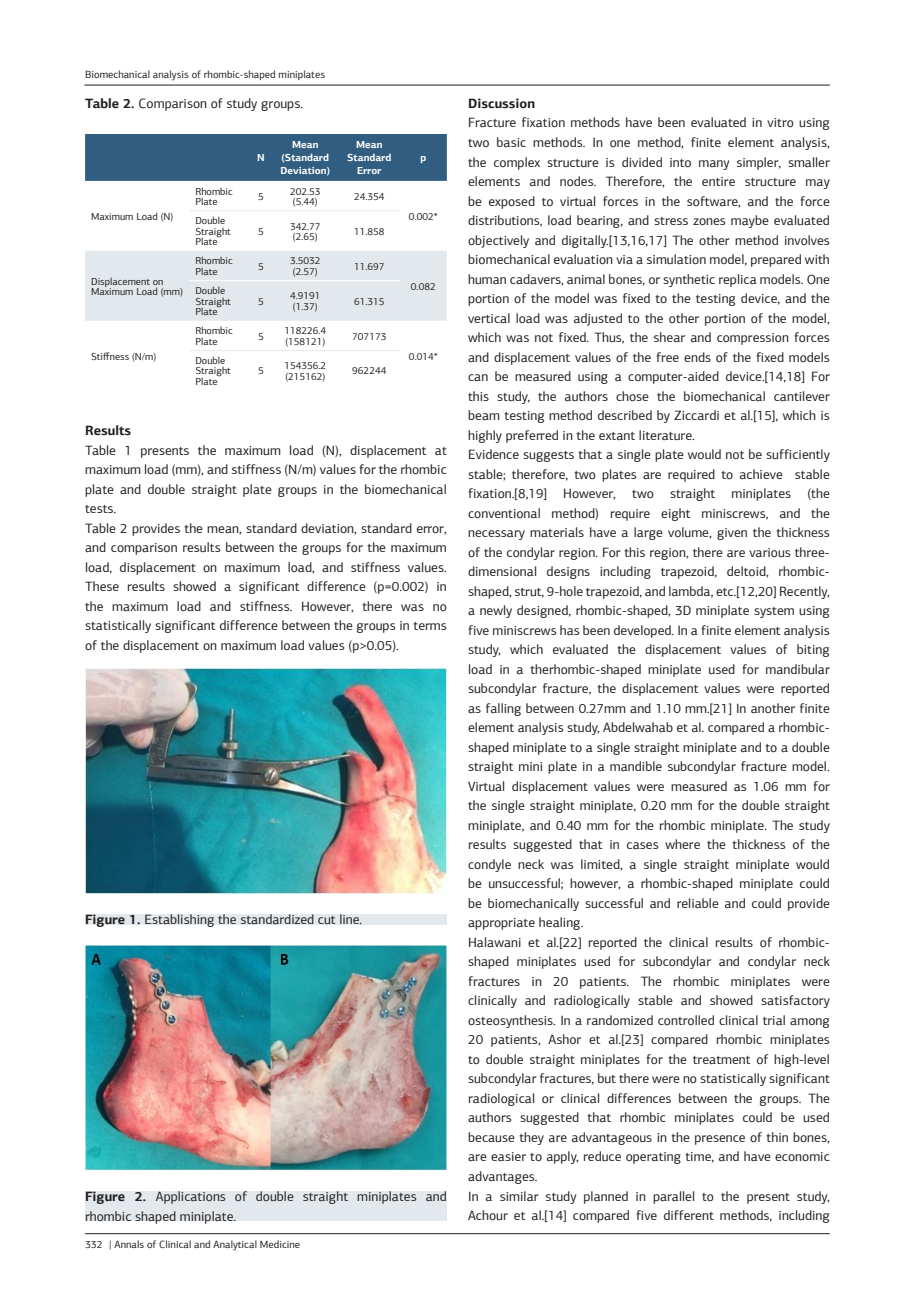
<style>
.page{position:relative;width:915px;height:1306px;background:#fff}
.page>*{position:absolute;margin:0;border:0;box-sizing:border-box;transform-origin:0 0}
.t1{font:13.5px/19.5px "PF Agora Sans Pro";color:#231f20;text-align:justify}
.t2{font:700 13.5px "PF Agora Sans Pro";color:#231f20}
.t3{font:10.5px "PF Agora Sans Pro";color:#231f20}
.t4{font:10.2px/10.2px "PF Agora Sans Pro";color:#231f20}
.t5{font:700 10.2px/13.2px "PF Agora Sans Pro";color:#fff;text-align:center}
.s1{font-weight:700}
</style>
<div class="page">
<hr style="left:85px;top:1233px;width:744px;height:1px;background:#231f20">
<hr style="left:84px;top:85px;width:745px;height:1px;background:#231f20">
<div style="left:85px;top:1191px;width:361px;height:29px;background:#e2e8eb"></div>
<div style="left:85px;top:134px;width:361px;height:47px;background:#315e80"></div>
<div style="left:85px;top:251px;width:361px;height:70px;background:#e2e8eb"></div>
<hr style="left:272px;top:280px;width:66px;height:1px;background:#fff">
<hr style="left:338px;top:280px;width:62px;height:1px;background:#fff">
<hr style="left:189px;top:210px;width:61px;height:1px;background:#e2e8eb">
<svg style="left:250px;top:210px;width:22px;height:1px"></svg>
<hr style="left:272px;top:210px;width:66px;height:1px;background:#e2e8eb">
<hr style="left:338px;top:210px;width:62px;height:1px;background:#e2e8eb">
<hr style="left:189px;top:350px;width:61px;height:1px;background:#e2e8eb">
<svg style="left:250px;top:350px;width:22px;height:1px"></svg>
<hr style="left:272px;top:350px;width:66px;height:1px;background:#e2e8eb">
<hr style="left:338px;top:350px;width:62px;height:1px;background:#e2e8eb">
<img style="left:85px;top:668px;width:361px;height:225px">
<div style="left:85px;top:914px;width:361px;height:10px;background:#e2e8eb"></div>
<img style="left:85px;top:945px;width:361px;height:225px">
<p class="t3" style="left:85px;top:68px;width:241px">Biomechanical analysis of rhombic-shaped miniplates</p>
<p class="t1" style="left:85px;top:94px;width:219px"><span class="s1">Table 2.</span> Comparison of study groups.</p>
<p class="t5" style="left:257px;top:151px;width:9px">N</p>
<p class="t5" style="left:280px;top:138px;width:51px">Mean (Standard<br>Deviation)</p>
<p class="t5" style="left:347px;top:138px;width:46px">Mean<br>Standard<br>Error</p>
<p class="t4" style="left:91px;top:211px;width:84px">Maximum Load (N)</p>
<p class="t4" style="left:91px;top:276px;width:93px">Displacement on<br>Maximum Load (mm)</p>
<p class="t4" style="left:91px;top:351px;width:67px">Stiffness (N/m)</p>
<p class="t4" style="left:195px;top:186px;width:39px">Rhombic<br>Plate</p>
<p class="t4" style="left:258px;top:191px;width:7px">5</p>
<p class="t4" style="left:290px;top:186px;width:32px">202.53 (5.44)</p>
<p class="t4" style="left:354px;top:191px;width:32px">24.354</p>
<p class="t4" style="left:195px;top:216px;width:37px">Double<br>Straight<br>Plate</p>
<p class="t4" style="left:258px;top:226px;width:7px">5</p>
<p class="t4" style="left:290px;top:221px;width:32px">342.77 (2.65)</p>
<p class="t4" style="left:354px;top:226px;width:32px">11.858</p>
<p class="t4" style="left:195px;top:256px;width:39px">Rhombic<br>Plate</p>
<p class="t4" style="left:258px;top:261px;width:7px">5</p>
<p class="t4" style="left:290px;top:256px;width:32px">3.5032 (2.57)</p>
<p class="t4" style="left:354px;top:261px;width:32px">11.697</p>
<p class="t4" style="left:195px;top:286px;width:37px">Double<br>Straight<br>Plate</p>
<p class="t4" style="left:258px;top:296px;width:7px">5</p>
<p class="t4" style="left:290px;top:291px;width:32px">4.9191 (1.37)</p>
<p class="t4" style="left:354px;top:296px;width:32px">61.315</p>
<p class="t4" style="left:195px;top:326px;width:39px">Rhombic<br>Plate</p>
<p class="t4" style="left:258px;top:331px;width:7px">5</p>
<p class="t4" style="left:284px;top:326px;width:43px">118226.4 (158121)</p>
<p class="t4" style="left:352px;top:331px;width:36px">707173</p>
<p class="t4" style="left:195px;top:356px;width:37px">Double<br>Straight<br>Plate</p>
<p class="t4" style="left:258px;top:366px;width:7px">5</p>
<p class="t4" style="left:284px;top:361px;width:43px">154356.2 (215162)</p>
<p class="t4" style="left:352px;top:366px;width:36px">962244</p>
<p class="t5" style="left:420px;top:151px;width:7px">p</p>
<p class="t4" style="left:409px;top:211px;width:30px">0.002*</p>
<p class="t4" style="left:411px;top:281px;width:26px">0.082</p>
<p class="t4" style="left:409px;top:351px;width:30px">0.014*</p>
<p class="t2" style="left:85px;top:422px;width:47px">Results</p>
<p class="t1" style="left:85px;top:440px;width:363px">Table 1 presents the maximum load (N), displacement at maximum load (mm), and stiffness (N/m) values for the rhombic plate and double straight plate groups in the biomechanical tests.</p>
<p class="t1" style="left:85px;top:518px;width:363px">Table 2 provides the mean, standard deviation, standard error, and comparison results between the groups for the maximum load, displacement on maximum load, and stiffness values.<br>These results showed a significant difference (p=0.002) in the maximum load and stiffness. However, there was no statistically significant difference between the groups in terms of the displacement on maximum load values (p&gt;0.05).</p>
<p class="t1" style="left:85px;top:910px;width:279px"><span class="s1">Figure 1.</span> Establishing the standardized cut line.</p>
<p class="t1" style="left:85px;top:1186px;width:363px"><span class="s1">Figure 2.</span> Applications of double straight miniplates and rhombic shaped miniplate.</p>
<p class="t3" style="left:85px;top:1238px;width:19px">332</p>
<p class="t3" style="left:109px;top:1238px;width:192px">| Annals of Clinical and Analytical Medicine</p>
<p class="t2" style="left:468px;top:95px;width:68px">Discussion</p>
<p class="t1" style="left:468px;top:113px;width:363px">Fracture fixation methods have been evaluated in vitro using two basic methods. In one method, finite element analysis, the complex structure is divided into many simpler, smaller elements and nodes. Therefore, the entire structure may be exposed to virtual forces in the software, and the force distributions, load bearing, and stress zones maybe evaluated objectively and digitally.[13,16,17] The other method involves biomechanical evaluation via a simulation model, prepared with human cadavers, animal bones, or synthetic replica models. One portion of the model was fixed to the testing device, and the vertical load was adjusted to the other portion of the model, which was not fixed. Thus, the shear and compression forces and displacement values of the free ends of the fixed models can be measured using a computer-aided device.[14,18] For this study, the authors chose the biomechanical cantilever beam testing method described by Ziccardi et al.[15], which is highly preferred in the extant literature.</p>
<p class="t1" style="left:468px;top:445px;width:363px">Evidence suggests that a single plate would not be sufficiently stable; therefore, two plates are required to achieve stable fixation.[8,19] However, two straight miniplates (the conventional method) require eight miniscrews, and the necessary materials have a large volume, given the thickness of the condylar region. For this region, there are various three&shy;dimensional designs including trapezoid, deltoid, rhombic&shy;shaped, strut, 9-hole trapezoid, and lambda, etc.[12,20] Recently, a newly designed, rhombic-shaped, 3D miniplate system using five miniscrews has been developed. In a finite element analysis study, which evaluated the displacement values of biting load in a therhombic-shaped miniplate used for mandibular subcondylar fracture, the displacement values were reported as falling between 0.27mm and 1.10 mm.[21] In another finite element analysis study, Abdelwahab et al. compared a rhombic&shy;shaped miniplate to a single straight miniplate and to a double straight mini plate in a mandible subcondylar fracture model.<br>Virtual displacement values were measured as 1.06 mm for the single straight miniplate, 0.20 mm for the double straight miniplate, and 0.40 mm for the rhombic miniplate. The study results suggested that in cases where the thickness of the condyle neck was limited, a single straight miniplate would be unsuccessful; however, a rhombic-shaped miniplate could be biomechanically successful and reliable and could provide appropriate healing.</p>
<p class="t1" style="left:468px;top:932px;width:363px">Halawani et al.[22] reported the clinical results of rhombic&shy;shaped miniplates used for subcondylar and condylar neck fractures in 20 patients. The rhombic miniplates were clinically and radiologically stable and showed satisfactory osteosynthesis. In a randomized controlled clinical trial among 20 patients, Ashor et al.[23] compared rhombic miniplates to double straight miniplates for the treatment of high-level subcondylar fractures, but there were no statistically significant radiological or clinical differences between the groups. The authors suggested that rhombic miniplates could be used because they are advantageous in the presence of thin bones, are easier to apply, reduce operating time, and have economic advantages.</p>
<p class="t1" style="left:468px;top:1186px;width:363px">In a similar study planned in parallel to the present study,<br>Achour et al.[14] compared five different methods, including</p>
</div>
